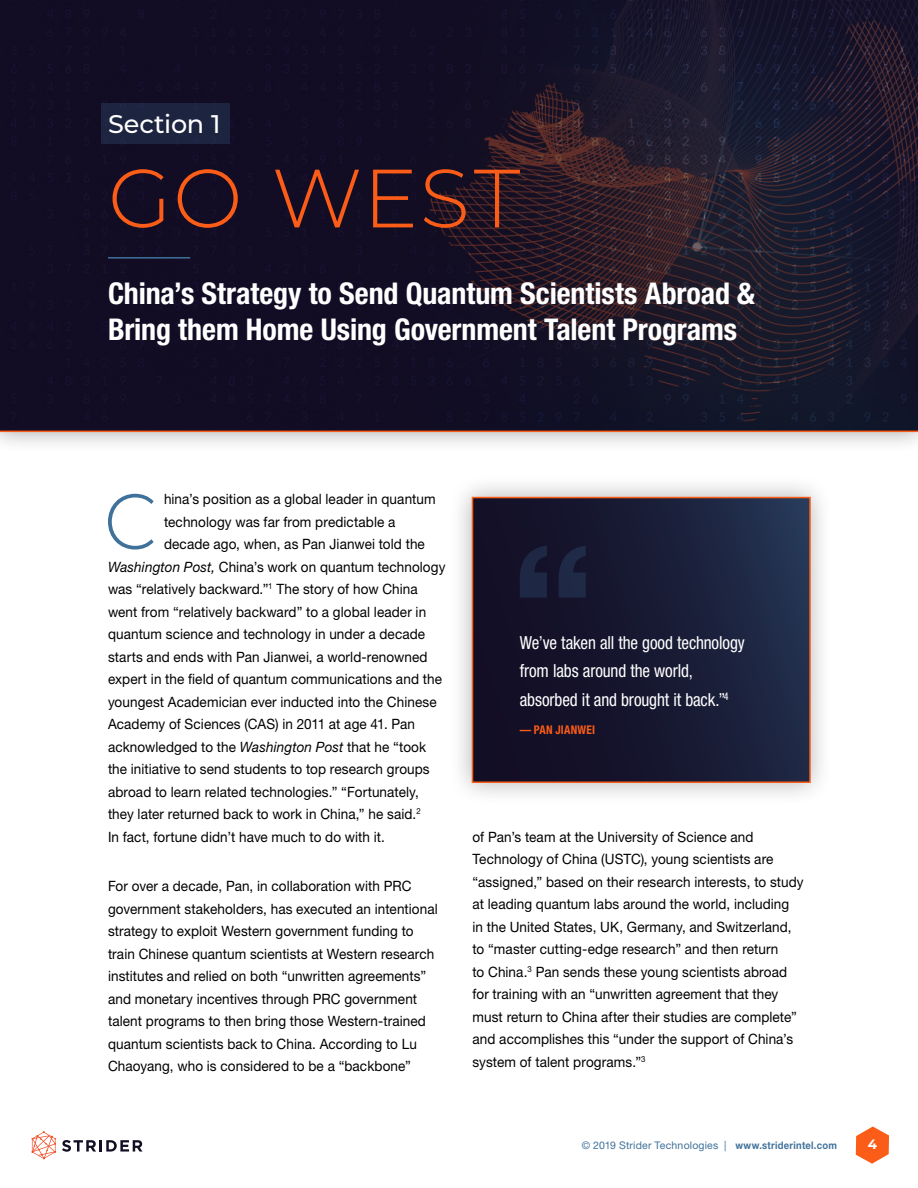
<style>
.page{position:relative;width:918px;height:1188px;background:#fff}
.page>*{position:absolute;margin:0;border:0;box-sizing:border-box;transform-origin:0 0}
.Heading_1{font:300 82.5px "Montserrat";letter-spacing:.015em;color:#fb5c17}
.Body_-_Drop_Cap{font:300 78.6px "Montserrat";color:#40719a;scale:.95 1}
.Heading_2{font:700 condensed 30px/36px "Helvetica Neue LT Std";color:#fff}
.Subtitle{font:500 25.5px "Montserrat";letter-spacing:-.005em;color:#fff}
.PQ{font:condensed 18px/28.5px "Helvetica Neue LT Std";letter-spacing:-.005em;color:#fff;scale:.95 1}
.Body_Text{font:14.25px/22.5px "Helvetica Neue LT Std";letter-spacing:.005em;color:#000;scale:.95 1}
.Body_-_Drop_Cap-2{font:14.25px "Helvetica Neue LT Std";letter-spacing:.005em;color:#000;scale:.95 1}
.t1{font:700 13.5px "Montserrat";color:#fff}
.Figure_Label{font:700 condensed 12px "Helvetica Neue LT Std";letter-spacing:.02em;color:#fb5c17;scale:.95 1}
.t2{font:10.5px "Helvetica Neue LT Std";letter-spacing:.015em;color:#40719a}
.s1{font-style:italic}
.s2{font-weight:700}
</style>
<div class="page">
<div style="left:0;top:0;width:918px;height:454px;background:#000;opacity:.4"></div>
<img style="left:1px;top:0;width:916px;height:431px">
<svg style="left:856px;top:1127px;width:33px;height:37px"></svg>
<svg style="left:62px;top:1140px;width:81px;height:12px"></svg>
<svg style="left:32px;top:1131px;width:24px;height:28px"></svg>
<div style="left:101px;top:104px;width:129px;height:40px;background:#1d2440"></div>
<hr style="left:108px;top:257px;width:82px;height:2px;background:#40719a">
<hr style="left:0;top:431px;width:918px;height:1px;background:#fb5c17">
<div style="left:449px;top:474px;width:385px;height:332px;background:#000;opacity:.3"></div>
<div style="left:472px;top:498px;width:338px;height:284px;background:linear-gradient(to right,#10091f,#212d49)"></div>
<div style="left:472px;top:497px;width:339px;height:286px;border:2px solid #fb5c17"></div>
<svg style="left:520px;top:546px;width:66px;height:52px"></svg>
<p class="Subtitle" style="left:108px;top:106px;width:114px">Section 1</p>
<p class="Heading_1" style="left:108px;top:142px;width:414px">GO WEST</p>
<p class="Heading_2" style="left:108px;top:275px;width:649px">China’s Strategy to Send Quantum Scientists Abroad &amp;<br>Bring them Home Using Government Talent Programs</p>
<p class="Body_-_Drop_Cap" style="left:104px;top:468px;width:58px">C</p>
<p class="Body_-_Drop_Cap-2" style="left:164px;top:491px;width:287px">hina’s position as a global leader in quantum</p>
<p class="Body_-_Drop_Cap-2" style="left:164px;top:513px;width:245px">technology was far from predictable a</p>
<p class="Body_-_Drop_Cap-2" style="left:164px;top:536px;width:276px">decade ago, when, as Pan Jianwei told the</p>
<p class="Body_-_Drop_Cap-2" style="left:108px;top:558px;width:357px"><span class="s1">Washington Post,</span> China’s work on quantum technology</p>
<p class="Body_-_Drop_Cap-2" style="left:108px;top:581px;width:328px">was “relatively backward.”<sup>1</sup> The story of how China</p>
<p class="Body_-_Drop_Cap-2" style="left:108px;top:603px;width:336px">went from “relatively backward” to a global leader in</p>
<p class="Body_-_Drop_Cap-2" style="left:108px;top:626px;width:335px">quantum science and technology in under a decade</p>
<p class="Body_-_Drop_Cap-2" style="left:108px;top:648px;width:338px">starts and ends with Pan Jianwei, a world-renowned</p>
<p class="Body_-_Drop_Cap-2" style="left:108px;top:671px;width:353px">expert in the field of quantum communications and the</p>
<p class="Body_-_Drop_Cap-2" style="left:108px;top:693px;width:347px">youngest Academician ever inducted into the Chinese</p>
<p class="Body_-_Drop_Cap-2" style="left:108px;top:716px;width:325px">Academy of Sciences (CAS) in 2011 at age 41. Pan</p>
<p class="Body_-_Drop_Cap-2" style="left:108px;top:738px;width:336px">acknowledged to the <span class="s1">Washington Post</span> that he “took</p>
<p class="Body_-_Drop_Cap-2" style="left:108px;top:761px;width:340px">the initiative to send students to top research groups</p>
<p class="Body_-_Drop_Cap-2" style="left:108px;top:783px;width:329px">abroad to learn related technologies.” “Fortunately,</p>
<p class="Body_-_Drop_Cap-2" style="left:108px;top:806px;width:331px">they later returned back to work in China,” he said.<sup>2</sup></p>
<p class="Body_-_Drop_Cap-2" style="left:108px;top:828px;width:293px">In fact, fortune didn’t have much to do with it.</p>
<p class="Body_Text" style="left:108px;top:875px;width:349px">For over a decade, Pan, in collaboration with PRC government stakeholders, has executed an intentional strategy to exploit Western government funding to train Chinese quantum scientists at Western research institutes and relied on both “unwritten agreements” and monetary incentives through PRC government talent programs to then bring those Western-trained quantum scientists back to China. According to Lu Chaoyang, who is considered to be a “backbone”</p>
<p class="PQ" style="left:520px;top:628px;width:238px">We’ve taken all the good technology from labs around the world, absorbed it and brought it back.”<sup>4</sup></p>
<p class="Figure_Label" style="left:520px;top:723px;width:81px">— PAN JIANWEI</p>
<p class="Body_Text" style="left:472px;top:825px;width:350px">of Pan’s team at the University of Science and Technology of China (USTC), young scientists are “assigned,” based on their research interests, to study at leading quantum labs around the world, including<br>in the United States, UK, Germany, and Switzerland, to “master cutting-edge research” and then return<br>to China.<sup>3</sup> Pan sends these young scientists abroad for training with an “unwritten agreement that they must return to China after their studies are complete” and accomplishes this “under the support of China’s system of talent programs.”<sup>3</sup></p>
<p class="t2" style="left:582px;top:1139px;width:257px">© 2019 Strider Technologies | <span class="s2">www.striderintel.com</span></p>
<p class="t1" style="left:868px;top:1134px;width:11px">4</p>
</div>
